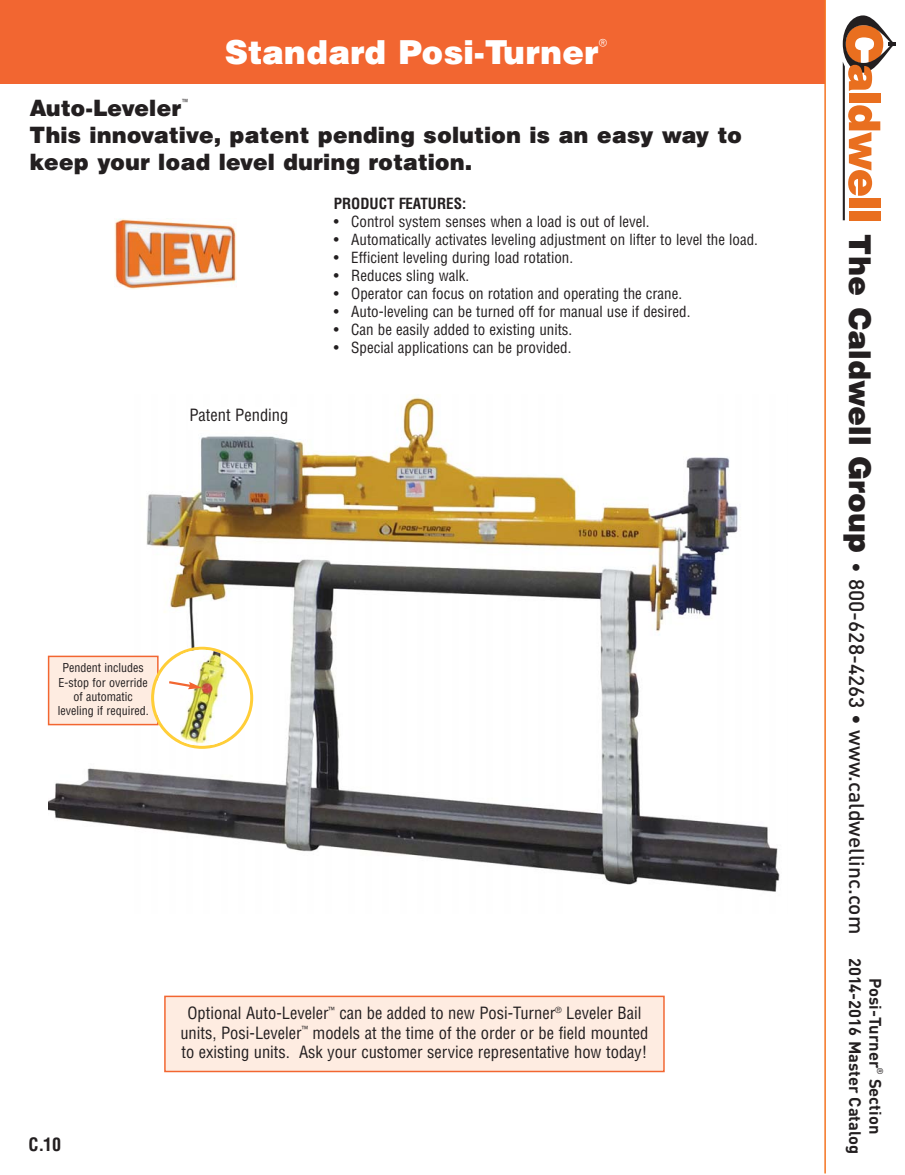
<style>
.page{position:relative;width:905px;height:1175px;background:#fff}
.page>*{position:absolute;margin:0;border:0;box-sizing:border-box;transform-origin:0 0}
.t1{font:33px "Cg Triumvirate Bl";color:#fff}
.t2{font:22.5px/27px "Cg Triumvirate Bl";color:#231f20}
.t3{font:500 21px "DIN";color:#231f20}
.t4{font:700 condensed 18px "Helvetica";color:#231f20}
.t5{font:condensed 16.5px/19.5px "Helvetica";color:#231f20;text-align:center}
.t6{font:700 16.5px/20.4px "DIN";color:#231f20}
.t7{font:condensed 15px "Helvetica";color:#231f20}
.t8{font:700 condensed 15px "Helvetica";color:#231f20}
.t9{font:condensed 12px/14.4px "Helvetica";color:#231f20;text-align:center}
.t10{font:8.25px "Arial";color:#231f20}
.s1{font-family:"Cg Triumvirate Bl";font-weight:400;font-size:30px}
</style>
<div class="page">
<img style="left:49px;top:397px;width:731px;height:495px">
<div style="left:0;top:0;width:904px;height:83px;background:#f26631"></div>
<div style="left:188px;top:407px;width:112px;height:22px;background:#fff"></div>
<img style="left:114px;top:219px;width:122px;height:70px">
<div style="left:166px;top:997px;width:497px;height:73px;background:#feece1"></div>
<div style="left:164px;top:995px;width:500px;height:77px;border:2px solid #f26631"></div>
<div style="left:49px;top:657px;width:108px;height:67px;background:#feece1"></div>
<div style="left:48px;top:655px;width:111px;height:70px;border:2px solid #f26631"></div>
<img style="left:151px;top:646px;width:102px;height:103px">
<div style="left:825px;top:0;width:79px;height:1173px;background:#fff"></div>
<hr style="left:824px;top:0;width:1px;height:1173px;background:#f47421">
<svg style="left:842px;top:15px;width:53px;height:205px"></svg>
<p class="t1" style="left:225px;top:40px;width:384px">Standard Posi-Turner<sup>®</sup></p>
<p class="t2" style="left:30px;top:97px;width:714px">Auto-Leveler<sup>™<br></sup>This innovative, patent pending solution is an easy way to keep your load level during rotation.</p>
<p class="t5" style="left:189px;top:406px;width:100px">Patent Pending</p>
<p class="t8" style="left:334px;top:197px;width:134px">PRODUCT FEATURES:</p>
<p class="t7" style="left:334px;top:215px;width:317px">• Control system senses when a load is out of level.</p>
<p class="t7" style="left:334px;top:233px;width:426px">• Automatically activates leveling adjustment on lifter to level the load.</p>
<p class="t7" style="left:334px;top:251px;width:241px">• Efficient leveling during load rotation.</p>
<p class="t7" style="left:334px;top:269px;width:137px">• Reduces sling walk.</p>
<p class="t7" style="left:334px;top:287px;width:350px">• Operator can focus on rotation and operating the crane.</p>
<p class="t7" style="left:334px;top:305px;width:358px">• Auto-leveling can be turned off for manual use if desired.</p>
<p class="t7" style="left:334px;top:323px;width:240px">• Can be easily added to existing units.</p>
<p class="t7" style="left:334px;top:341px;width:239px">• Special applications can be provided.</p>
<p class="t9" style="left:58px;top:661px;width:92px">Pendent includes<br>E-stop for override of automatic leveling if required.</p>
<p class="t4" style="left:28px;top:1137px;width:34px">C.10</p>
<p class="t5" style="left:180px;top:1004px;width:469px">Optional Auto-Leveler<sup>™</sup> can be added to new Posi-Turner<sup>®</sup> Leveler Bail units, Posi-Leveler<sup>™</sup> models at the time of the order or be field mounted to existing units. Ask your customer service representative how today!</p>
<p class="t3" style="left:864px;top:234px;width:701px;rotate:90deg"><span class="s1">The Caldwell Group</span> • 800-628-4263 • www.caldwellinc.com</p>
<p class="t6" style="left:884px;top:957px;width:198px;text-indent:121px;rotate:90deg">Section<br>2014-2016 Master Catalog</p>
<p class="t6" style="left:884px;top:977px;width:92px;rotate:90deg">Posi-Turner</p>
<p class="t10" style="left:882px;top:1068px;width:8px;rotate:90deg">®</p>
</div>
